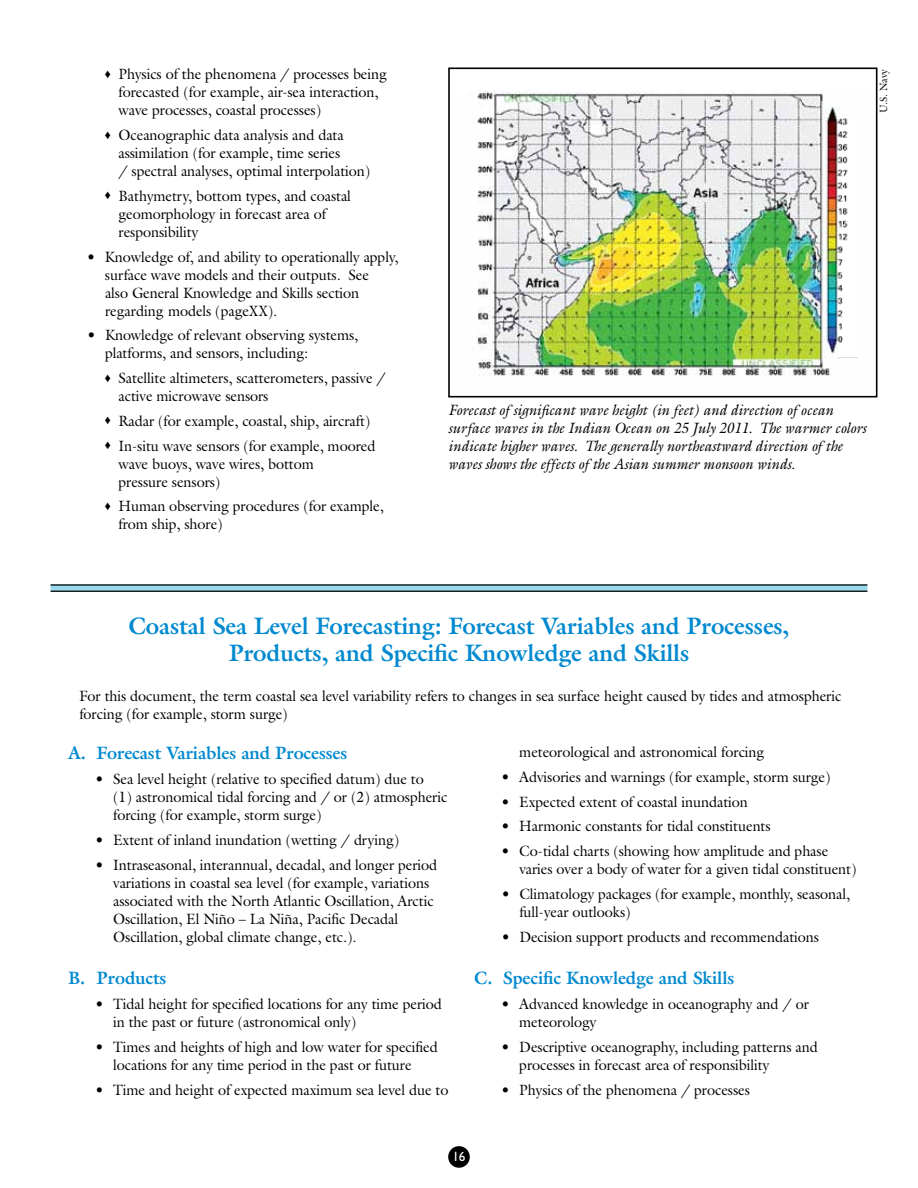
<style>
.page{position:relative;width:918px;height:1188px;background:#fff}
.page>*{position:absolute;margin:0;border:0;box-sizing:border-box;transform-origin:0 0}
.t1{font:700 24px/27px "Galliard";letter-spacing:-.005em;color:#0089cf;text-align:center;scale:.96 1}
.t2{font:700 18px "Galliard";letter-spacing:-.005em;color:#0089cf;scale:.96 1}
.t3{font:15px/18px "Galliard";letter-spacing:-.005em;color:#000;scale:.96 1}
.t4{font:italic 15px/18px "Galliard";letter-spacing:-.005em;color:#000;scale:.96 1}
.t5{font:13.5px "Gill Sans";color:#fff}
.t6{font:10.5px "Galliard";color:#000;scale:.96 1}
</style>
<div class="page">
<div style="left:448px;top:1146px;width:22px;height:22px;background:#000;border-radius:50%"></div>
<svg style="left:51px;top:586px;width:816px;height:5px;background:#8bc7da"></svg>
<hr style="left:51px;top:584px;width:816px;height:2px;background:#000">
<hr style="left:51px;top:591px;width:816px;height:1px;background:#000">
<img style="left:476px;top:91px;width:382px;height:285px">
<div style="left:448px;top:68px;width:429px;height:330px;border:2px solid #000"></div>
<p class="t3" style="left:118px;top:65px;width:281px;text-indent:-13px">♦ Physics of the phenomena / processes being forecasted (for example, air-sea interaction, wave processes, coastal processes)</p>
<p class="t3" style="left:119px;top:126px;width:264px;text-indent:-14px">♦ Oceanographic data analysis and data assimilation (for example, time series<br>/ spectral analyses, optimal interpolation)</p>
<p class="t3" style="left:118px;top:187px;width:244px;text-indent:-13px">♦ Bathymetry, bottom types, and coastal geomorphology in forecast area of responsibility</p>
<p class="t3" style="left:105px;top:247px;width:307px;text-indent:-18px">• Knowledge of, and ability to operationally apply, surface wave models and their outputs. See<br>also General Knowledge and Skills section regarding models (pageXX).</p>
<p class="t3" style="left:105px;top:326px;width:265px;text-indent:-18px">• Knowledge of relevant observing systems, platforms, and sensors, including:</p>
<p class="t3" style="left:118px;top:369px;width:280px;text-indent:-13px">♦ Satellite altimeters, scatterometers, passive / active microwave sensors</p>
<p class="t3" style="left:105px;top:408px;width:283px;line-height:24.8px">♦ Radar (for example, coastal, ship, aircraft) ♦ In-situ wave sensors (for example, moored</p>
<p class="t3" style="left:118px;top:454px;width:205px">wave buoys, wave wires, bottom pressure sensors)</p>
<p class="t3" style="left:118px;top:497px;width:278px;text-indent:-13px">♦ Human observing procedures (for example, from ship, shore)</p>
<p class="t6" style="left:877px;top:113px;width:48px;rotate:-90deg">U.S. Navy</p>
<p class="t4" style="left:448px;top:401px;width:437px">Forecast of significant wave height (in feet) and direction of ocean surface waves in the Indian Ocean on 25 July 2011. The warmer colors indicate higher waves. The generally northeastward direction of the waves shows the effects of the Asian summer monsoon winds.</p>
<h1 class="t1" style="left:129px;top:612px;width:690px">Coastal Sea Level Forecasting: Forecast Variables and Processes,<br>Products, and Specific Knowledge and Skills</h1>
<p class="t3" style="left:79px;top:687px;width:795px">For this document, the term coastal sea level variability refers to changes in sea surface height caused by tides and atmospheric forcing (for example, storm surge)</p>
<p class="t2" style="left:68px;top:742px;width:292px">A. Forecast Variables and Processes</p>
<p class="t3" style="left:113px;top:770px;width:350px;text-indent:-18px">• Sea level height (relative to specified datum) due to<br>(1) astronomical tidal forcing and / or (2) atmospheric forcing (for example, storm surge)</p>
<p class="t3" style="left:95px;top:831px;width:318px">• Extent of inland inundation (wetting / drying)</p>
<p class="t3" style="left:113px;top:855px;width:339px;text-indent:-18px">• Intraseasonal, interannual, decadal, and longer period variations in coastal sea level (for example, variations associated with the North Atlantic Oscillation, Arctic Oscillation, El Niño – La Niña, Pacific Decadal Oscillation, global climate change, etc.).</p>
<p class="t2" style="left:68px;top:967px;width:104px">B. Products</p>
<p class="t3" style="left:113px;top:995px;width:344px;text-indent:-18px">• Tidal height for specified locations for any time period in the past or future (astronomical only)</p>
<p class="t3" style="left:95px;top:1038px;width:358px;text-align:center">• Times and heights of high and low water for specified locations for any time period in the past or future</p>
<p class="t3" style="left:95px;top:1080px;width:370px">• Time and height of expected maximum sea level due to</p>
<p class="t3" style="left:519px;top:743px;width:257px">meteorological and astronomical forcing</p>
<p class="t3" style="left:501px;top:768px;width:344px">• Advisories and warnings (for example, storm surge)</p>
<p class="t3" style="left:501px;top:792px;width:258px">• Expected extent of coastal inundation</p>
<p class="t3" style="left:501px;top:817px;width:282px">• Harmonic constants for tidal constituents</p>
<p class="t3" style="left:519px;top:842px;width:353px;text-indent:-18px">• Co-tidal charts (showing how amplitude and phase varies over a body of water for a given tidal constituent)</p>
<p class="t3" style="left:519px;top:885px;width:346px;text-indent:-18px">• Climatology packages (for example, monthly, seasonal, full-year outlooks)</p>
<p class="t3" style="left:501px;top:927px;width:332px">• Decision support products and recommendations</p>
<p class="t2" style="left:474px;top:967px;width:272px">C. Specific Knowledge and Skills</p>
<p class="t3" style="left:519px;top:995px;width:303px;text-indent:-18px">• Advanced knowledge in oceanography and / or meteorology</p>
<p class="t3" style="left:519px;top:1038px;width:313px;text-indent:-18px">• Descriptive oceanography, including patterns and processes in forecast area of responsibility</p>
<p class="t3" style="left:501px;top:1080px;width:260px">• Physics of the phenomena / processes</p>
<p class="t5" style="left:452px;top:1148px;width:15px">16</p>
</div>
